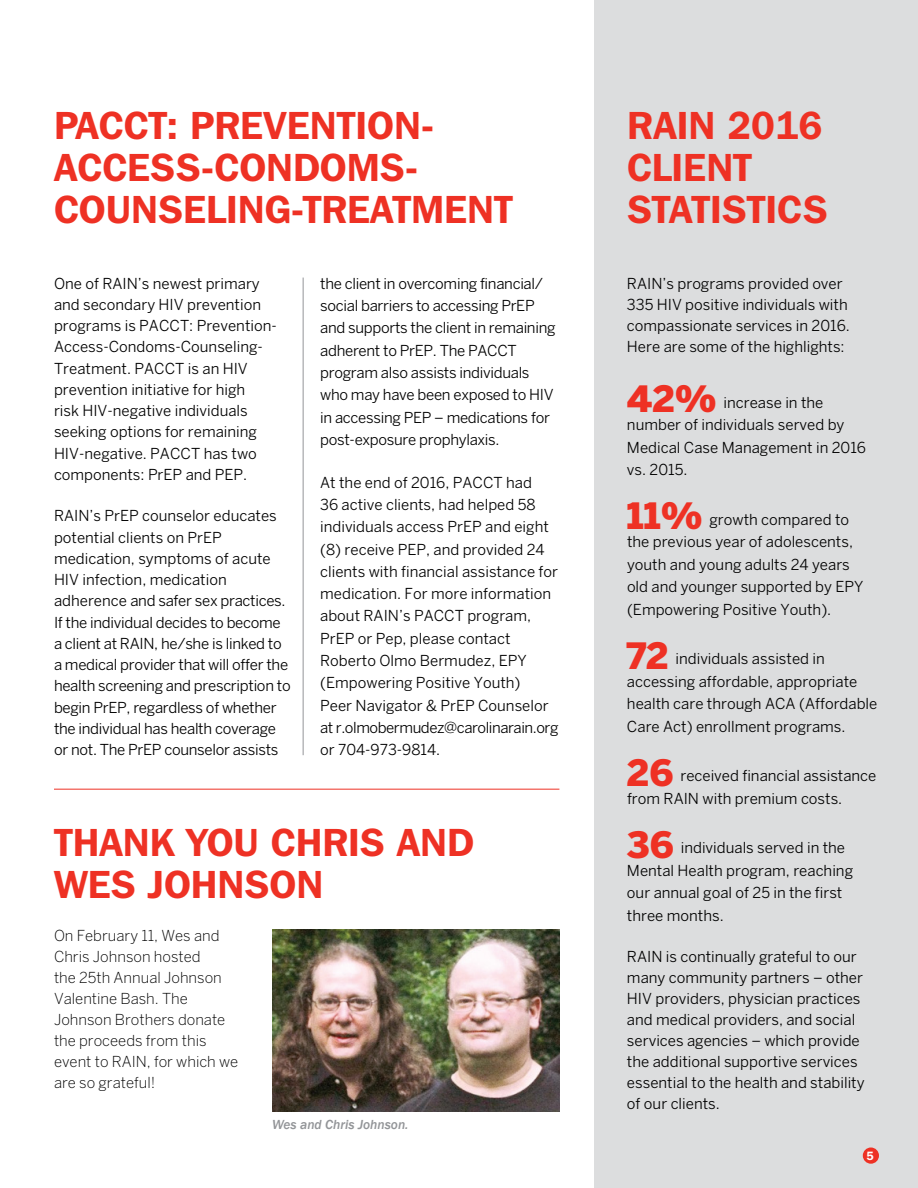
<style>
.page{position:relative;width:918px;height:1188px;background:#fff}
.page>*{position:absolute;margin:0;border:0;box-sizing:border-box;transform-origin:0 0}
.t1{font:600 39px/42px "Franklin Gothic IT Cby BT";color:#ee3124}
.t2{font:900 36px "Benton Sans";color:#ee3124}
.t3{font:15px/22.5px "Benton Sans";color:#000}
.t4{font:15px/21.3px "Benton Sans";letter-spacing:-.02em;color:#000}
.t5{font:300 15px/21px "Benton Sans";color:#000}
.t6{font:italic 500 13.5px "Franklin Gothic";color:#939598}
.t7{font:600 12px "Franklin Gothic IT Cby BT";color:#fff}
</style>
<div class="page">
<div style="left:594px;top:0;width:324px;height:1188px;background:#dcddde"></div>
<img style="left:272px;top:930px;width:287px;height:181px">
<hr style="left:303px;top:278px;width:1px;height:477px;background:#939598">
<div style="left:863px;top:1147px;width:16px;height:17px;background:#ee3124;border-radius:50%"></div>
<hr style="left:54px;top:789px;width:505px;height:1px;background:#ee3124">
<h1 class="t1" style="left:54px;top:104px;width:460px">PACCT: PREVENTION-<br>ACCESS-CONDOMS-<br>COUNSELING-TREATMENT</h1>
<p class="t3" style="left:54px;top:272px;width:224px;line-height:21.3px">One of RAIN’s newest primary and secondary HIV prevention programs is PACCT: Prevention-<br>Access-Condoms-Counseling-<br>Treatment. PACCT is an HIV prevention initiative for high<br>risk HIV-negative individuals seeking options for remaining<br>HIV-negative. PACCT has two components: PrEP and PEP.</p>
<p class="t4" style="left:54px;top:505px;width:238px">RAIN’s PrEP counselor educates potential clients on PrEP medication, symptoms of acute HIV infection, medication adherence and safer sex practices.<br>If the individual decides to become a client at RAIN, he/she is linked to a medical provider that will offer the health screening and prescription to begin PrEP, regardless of whether the individual has health coverage or not. The PrEP counselor assists</p>
<p class="t4" style="left:320px;top:272px;width:237px;line-height:22.4px">the client in overcoming financial/ social barriers to accessing PrEP and supports the client in remaining adherent to PrEP. The PACCT program also assists individuals who may have been exposed to HIV in accessing PEP – medications for post-exposure prophylaxis.</p>
<p class="t3" style="left:320px;top:471px;width:240px">At the end of 2016, PACCT had<br>36 active clients, had helped 58 individuals access PrEP and eight (8) receive PEP, and provided 24 clients with financial assistance for medication. For more information about RAIN’s PACCT program,<br>PrEP or Pep, please contact<br>Roberto Olmo Bermudez, EPY (Empowering Positive Youth)<br>Peer Navigator &amp; PrEP Counselor at r.olmobermudez@carolinarain.org or 704-973-9814.</p>
<h1 class="t1" style="left:54px;top:821px;width:421px">THANK YOU CHRIS AND<br>WES JOHNSON</h1>
<p class="t5" style="left:54px;top:925px;width:186px">On February 11, Wes and<br>Chris Johnson hosted<br>the 25th Annual Johnson<br>Valentine Bash. The<br>Johnson Brothers donate the proceeds from this event to RAIN, for which we are so grateful!</p>
<p class="t6" style="left:272px;top:1116px;width:138px">Wes and Chris Johnson.</p>
<h1 class="t1" style="left:627px;top:104px;width:202px">RAIN 2016<br>CLIENT<br>STATISTICS</h1>
<p class="t3" style="left:627px;top:273px;width:224px;line-height:21px">RAIN’s programs provided over<br>335 HIV positive individuals with compassionate services in 2016.<br>Here are some of the highlights:</p>
<h2 class="t2" style="left:627px;top:378px;width:91px">42%</h2>
<p class="t3" style="left:627px;top:391px;width:241px;text-indent:97px">increase in the number of individuals served by<br>Medical Case Management in 2016 vs. 2015.</p>
<h2 class="t2" style="left:627px;top:495px;width:77px">11%</h2>
<p class="t3" style="left:627px;top:508px;width:238px;text-indent:82px">growth compared to the previous year of adolescents, youth and young adults 24 years old and younger supported by EPY (Empowering Positive Youth).</p>
<h2 class="t2" style="left:627px;top:634px;width:43px">72</h2>
<p class="t3" style="left:627px;top:648px;width:252px;text-indent:49px">individuals assisted in accessing affordable, appropriate health care through ACA (Affordable<br>Care Act) enrollment programs.</p>
<h2 class="t2" style="left:627px;top:751px;width:48px">26</h2>
<p class="t3" style="left:627px;top:765px;width:251px;text-indent:53px">received financial assistance from RAIN with premium costs.</p>
<h2 class="t2" style="left:627px;top:823px;width:49px">36</h2>
<p class="t3" style="left:627px;top:837px;width:228px;text-indent:54px">individuals served in the<br>Mental Health program, reaching our annual goal of 25 in the first three months.</p>
<p class="t3" style="left:627px;top:946px;width:239px;line-height:21px">RAIN is continually grateful to our many community partners – other<br>HIV providers, physician practices and medical providers, and social services agencies – which provide the additional supportive services essential to the health and stability of our clients.</p>
<p class="t7" style="left:867px;top:1149px;width:9px">5</p>
</div>
